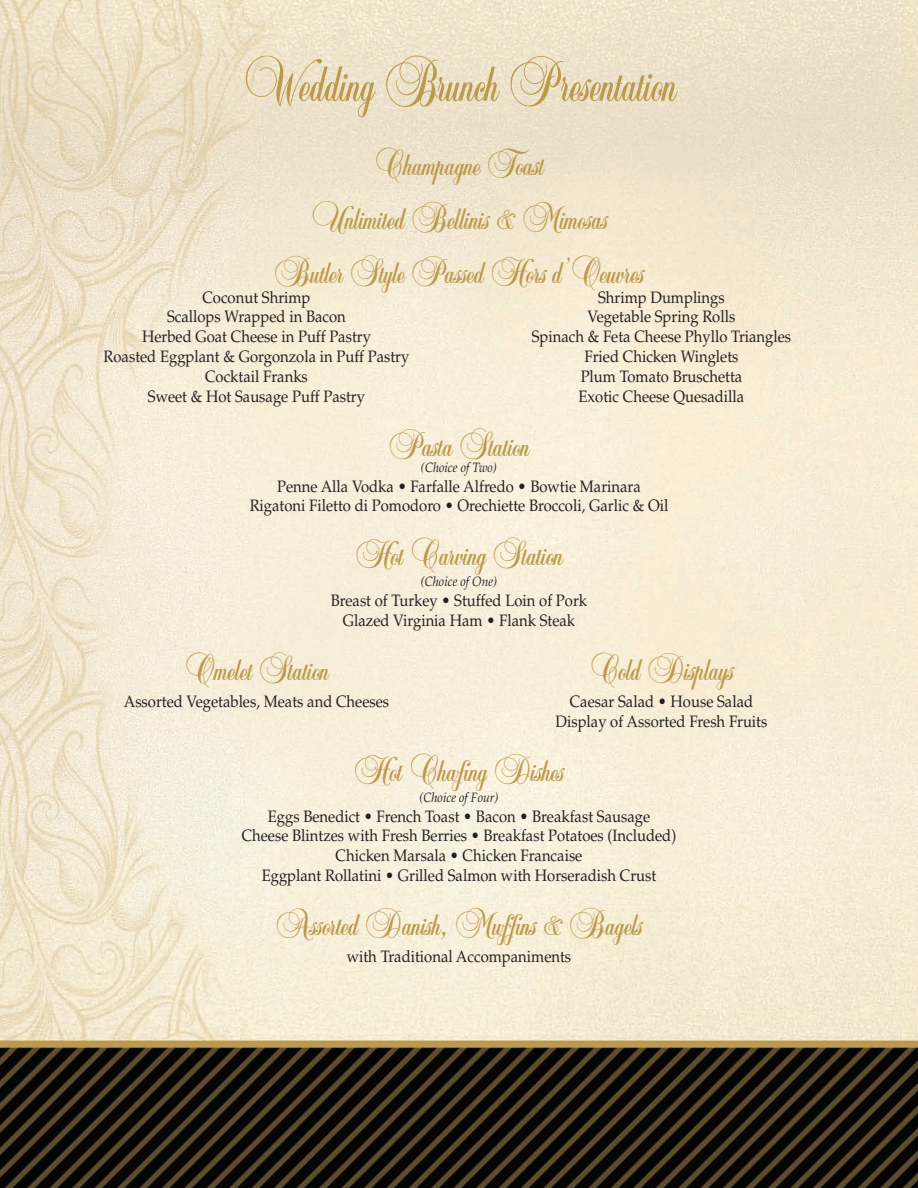
<style>
.page{position:relative;width:918px;height:1188px;background:#fff}
.page>*{position:absolute;margin:0;border:0;box-sizing:border-box;transform-origin:0 0}
.t1{font:75px "Balmoral Plain";color:#bc9a4c;scale:.9 1}
.t2{font:45px/54px "Balmoral Plain";color:#bc9a4c;text-align:center}
.t3{font:16.5px/19.8px "Palatino";color:#231f20;text-align:center;scale:.9 1}
.t4{font:italic 13.5px "Palatino";color:#231f20;scale:.9 1}
</style>
<div class="page">
<img style="left:0;top:0;width:918px;height:1188px">
<h1 class="t1" style="left:241px;top:31px;width:486px">Wedding Brunch Presentation</h1>
<h2 class="t2" style="left:274px;top:132px;width:372px">Champagne Toast<br>Unlimited Bellinis &amp; Mimosas<br>Butler Style Passed Hors d’Oeuvres</h2>
<p class="t3" style="left:202px;top:287px;width:122px">Coconut Shrimp</p>
<p class="t3" style="left:598px;top:287px;width:142px">Shrimp Dumplings</p>
<p class="t3" style="left:167px;top:307px;width:200px">Scallops Wrapped in Bacon</p>
<p class="t3" style="left:588px;top:307px;width:166px">Vegetable Spring Rolls</p>
<p class="t3" style="left:142px;top:327px;width:256px">Herbed Goat Cheese in Puff Pastry</p>
<p class="t3" style="left:532px;top:327px;width:290px">Spinach &amp; Feta Cheese Phyllo Triangles</p>
<p class="t3" style="left:104px;top:347px;width:341px">Roasted Eggplant &amp; Gorgonzola in Puff Pastry</p>
<p class="t3" style="left:585px;top:347px;width:173px">Fried Chicken Winglets</p>
<p class="t3" style="left:205px;top:367px;width:116px">Cocktail Franks</p>
<p class="t3" style="left:581px;top:367px;width:181px">Plum Tomato Bruschetta</p>
<p class="t3" style="left:148px;top:386px;width:243px">Sweet &amp; Hot Sausage Puff Pastry</p>
<p class="t3" style="left:579px;top:386px;width:186px">Exotic Cheese Quesadilla</p>
<h2 class="t2" style="left:388px;top:413px;width:143px">Pasta Station</h2>
<p class="t4" style="left:421px;top:459px;width:86px">(Choice of Two)</p>
<p class="t3" style="left:250px;top:476px;width:467px">Penne Alla Vodka • Farfalle Alfredo • Bowtie Marinara<br>Rigatoni Filetto di Pomodoro • Orechiette Broccoli, Garlic &amp; Oil</p>
<h2 class="t2" style="left:355px;top:523px;width:210px">Hot Carving Station</h2>
<p class="t4" style="left:421px;top:574px;width:86px">(Choice of One)</p>
<p class="t3" style="left:331px;top:591px;width:286px">Breast of Turkey • Stuffed Loin of Pork<br>Glazed Virginia Ham • Flank Steak</p>
<h2 class="t2" style="left:184px;top:637px;width:147px">Omelet Station</h2>
<h2 class="t2" style="left:589px;top:637px;width:147px">Cold Displays</h2>
<p class="t3" style="left:124px;top:692px;width:296px">Assorted Vegetables, Meats and Cheeses</p>
<p class="t3" style="left:556px;top:692px;width:237px">Caesar Salad • House Salad<br>Display of Assorted Fresh Fruits</p>
<h2 class="t2" style="left:353px;top:738px;width:213px">Hot Chafing Dishes</h2>
<p class="t4" style="left:419px;top:789px;width:89px">(Choice of Four)</p>
<p class="t3" style="left:242px;top:806px;width:484px">Eggs Benedict • French Toast • Bacon • Breakfast Sausage<br>Cheese Blintzes with Fresh Berries • Breakfast Potatoes (Included)<br>Chicken Marsala • Chicken Francaise<br>Eggplant Rollatini • Grilled Salmon with Horseradish Crust</p>
<h2 class="t2" style="left:275px;top:892px;width:369px">Assorted Danish, Muffins &amp; Bagels</h2>
<p class="t3" style="left:347px;top:947px;width:251px">with Traditional Accompaniments</p>
</div>
